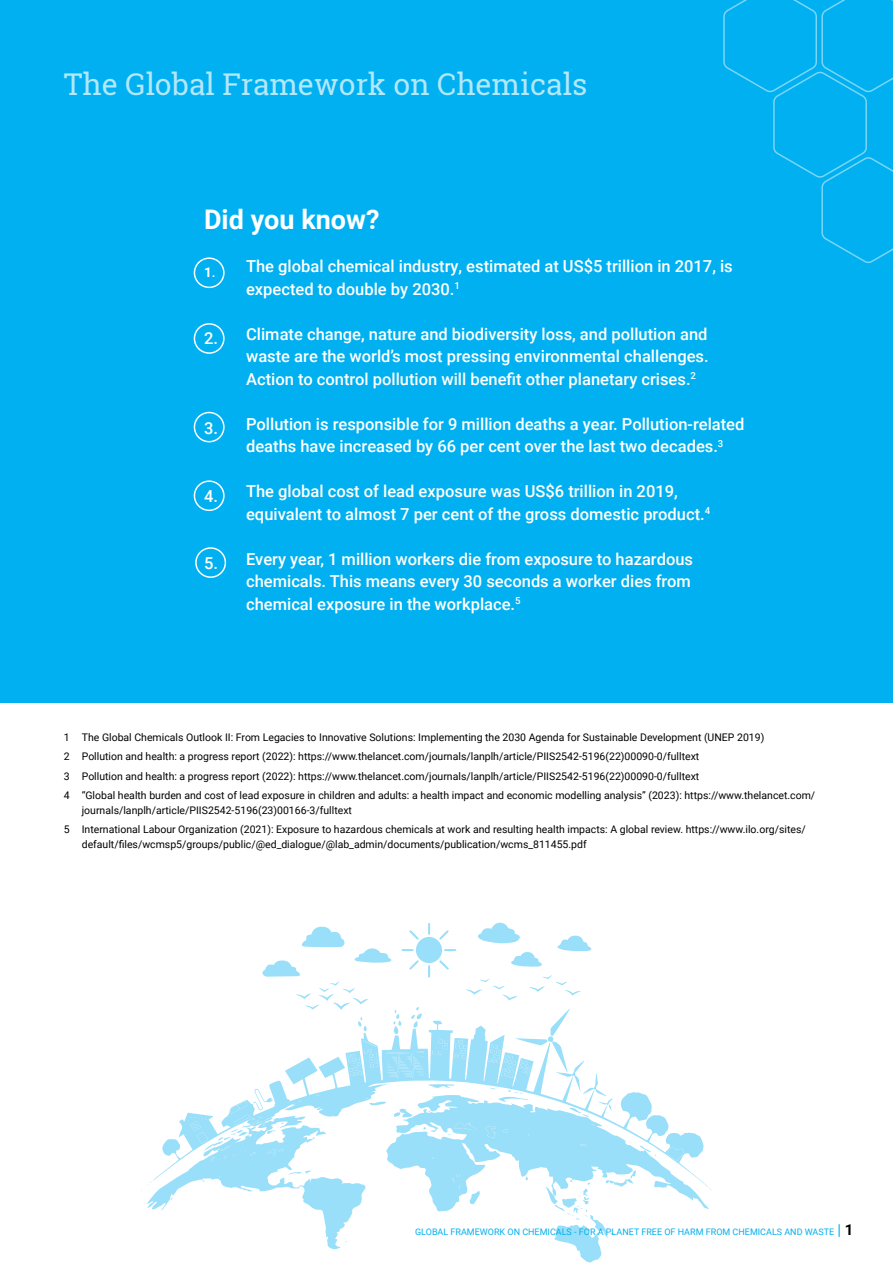
<style>
.page{position:relative;width:893px;height:1263px;background:#fff}
.page>*{position:absolute;margin:0;border:0;box-sizing:border-box;transform-origin:0 0}
.t1{font:30px "Roboto Slab";color:#b3e7fa}
.t2{font:700 27px "Roboto";color:#fff}
.t3{font:500 16.5px/22.5px "Roboto";color:#fff}
.t4{font:10.5px/19.2px "Roboto";color:#000}
.t5{font:9px "Roboto";color:#00b0f0}
.s1{font-size:15px}
.s2{font-weight:700;font-size:15px;color:#000}
</style>
<div class="page">
<div style="left:0;top:0;width:893px;height:703px;background:#00b0f0"></div>
<div style="left:194px;top:257px;width:31px;height:31px;border:2px solid #fff;border-radius:50%"></div>
<div style="left:194px;top:412px;width:31px;height:30px;border:2px solid #fff;border-radius:50%"></div>
<div style="left:194px;top:323px;width:31px;height:31px;border:2px solid #fff;border-radius:50%"></div>
<div style="left:194px;top:480px;width:31px;height:31px;border:2px solid #fff;border-radius:50%"></div>
<div style="left:195px;top:547px;width:31px;height:31px;border:2px solid #fff;border-radius:50%"></div>
<svg style="left:723px;top:0;width:170px;height:264px"></svg>
<svg style="left:141px;top:922px;width:571px;height:341px"></svg>
<h1 class="t1" style="left:64px;top:64px;width:525px">The Global Framework on Chemicals</h1>
<h2 class="t2" style="left:204px;top:200px;width:177px">Did you know?</h2>
<h3 class="t3" style="left:246px;top:254px;width:488px;text-indent:-42px"><sub>1</sub><sub>.</sub> The global chemical industry, estimated at US$5 trillion in 2017, is expected to double by 2030.<sup>1</sup></h3>
<h3 class="t3" style="left:246px;top:322px;width:464px;text-align:justify;text-indent:-42px">2. Climate change, nature and biodiversity loss, and pollution and waste are the world’s most pressing environmental challenges.<br>Action to control pollution will benefit other planetary crises.<sup>2</sup></h3>
<h3 class="t3" style="left:246px;top:412px;width:500px;text-indent:-42px">3. Pollution is responsible for 9 million deaths a year. Pollution-related deaths have increased by 66 per cent over the last two decades.<sup>3</sup></h3>
<h3 class="t3" style="left:246px;top:479px;width:466px;text-indent:-42px">4. The global cost of lead exposure was US$6 trillion in 2019, equivalent to almost 7 per cent of the gross domestic product.<sup>4</sup></h3>
<h3 class="t3" style="left:246px;top:547px;width:448px;text-indent:-42px">5. Every year, 1 million workers die from exposure to hazardous chemicals. This means every 30 seconds a worker dies from chemical exposure in the workplace.<sup>5</sup></h3>
<p class="t4" style="left:64px;top:727px;width:753px">1 The Global Chemicals Outlook II: From Legacies to Innovative Solutions: Implementing the 2030 Agenda for Sustainable Development (UNEP 2019)<br>2 Pollution and health: a progress report (2022): https://www.thelancet.com/journals/lanplh/article/PIIS2542-5196(22)00090-0/fulltext<br>3 Pollution and health: a progress report (2022): https://www.thelancet.com/journals/lanplh/article/PIIS2542-5196(22)00090-0/fulltext<br>4 “Global health burden and cost of lead exposure in children and adults: a health impact and economic modelling analysis” (2023): https://www.thelancet.com/</p>
<p class="t4" style="left:64px;top:800px;width:743px;text-indent:18px">journals/lanplh/article/PIIS2542-5196(23)00166-3/fulltext<br>5 International Labour Organization (2021): Exposure to hazardous chemicals at work and resulting health impacts: A global review. https://www.ilo.org/sites/</p>
<p class="t4" style="left:82px;top:834px;width:506px">default/files/wcmsp5/groups/public/@ed_dialogue/@lab_admin/documents/publication/wcms_811455.pdf</p>
<p class="t5" style="left:415px;top:1226px;width:440px">GLOBAL FRAMEWORK ON CHEMICALS - FOR A PLANET FREE OF HARM FROM CHEMICALS AND WASTE <span class="s1">|</span> <span class="s2">1</span></p>
</div>
